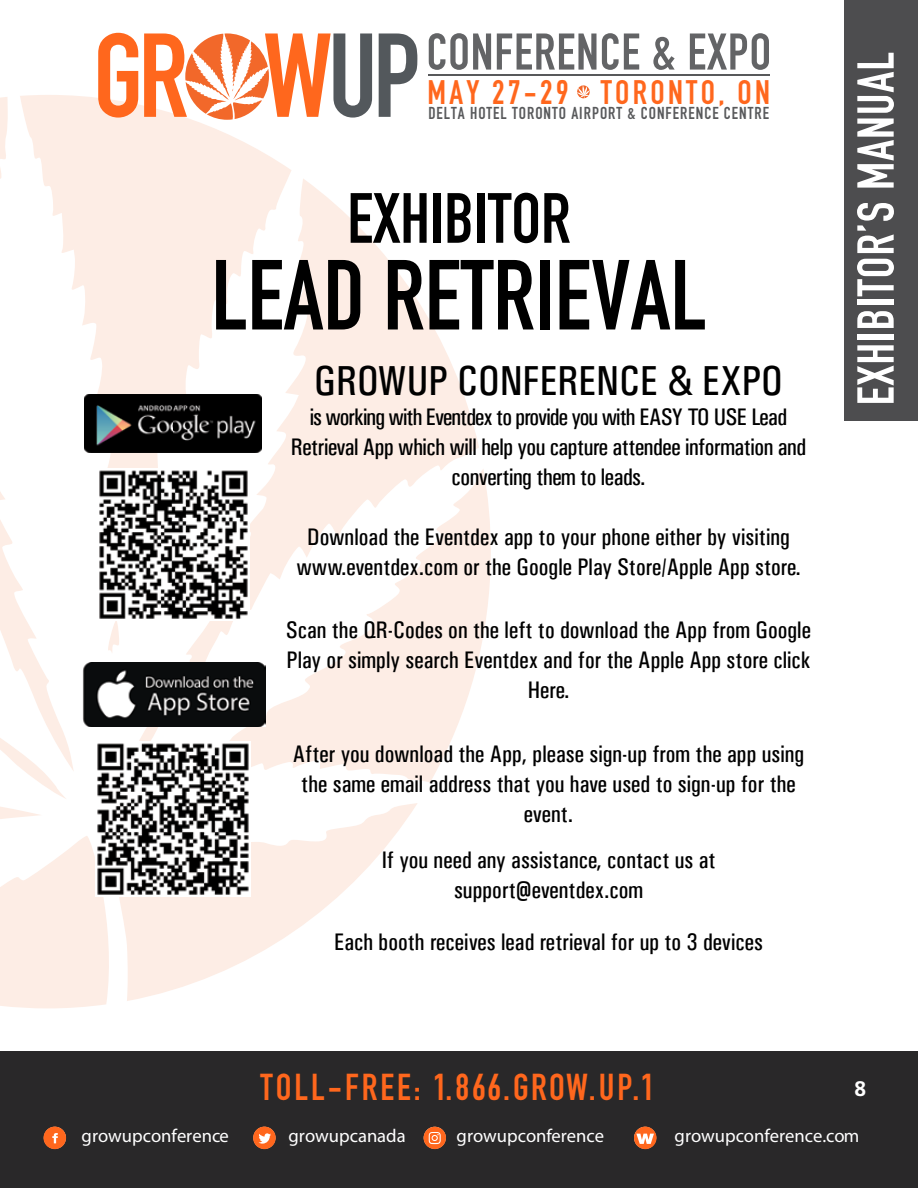
<style>
.page{position:relative;width:918px;height:1188px;background:#fff}
.page>*{position:absolute;margin:0;border:0;box-sizing:border-box;transform-origin:0 0}
.t1{font:117.15px "DIN Engschrift";color:#53585c}
.t2{font:117.15px "DIN Engschrift";color:#ff671d}
.t3{font:97.65px "DIN Engschrift";color:#000}
.t4{font:69.75px "DIN Engschrift";color:#000}
.t5{font:51px "DIN Engschrift";letter-spacing:.02em;color:#fff}
.t6{font:50.7px "DIN Engschrift";letter-spacing:.02em;color:#636466}
.t7{font:42px "Univers Condensed";color:#000}
.t8{font:36.9px "DIN Engschrift";letter-spacing:.08em;color:#ff671d}
.t9{font:33.45px "DIN Engschrift";letter-spacing:.1em;color:#ff671d}
.t10{font:24px/30px "Univers Condensed";color:#000;text-align:center}
.t11{font:24px/30px "Univers Condensed";letter-spacing:-.02em;color:#000;text-align:center}
.t12{font:700 21px "Frutiger";color:#fff}
.t13{font:condensed 18.6px "Univers";color:#fff}
.t14{font:17.1px "DIN Engschrift";letter-spacing:.06em;color:#58595b}
.s1{color:#ff671d}
</style>
<div class="page">
<div style="left:845px;top:0;width:73px;height:421px;background:#4d4d4f"></div>
<div style="left:0;top:1051px;width:918px;height:137px;background:#292829"></div>
<svg style="left:20px;top:95px;width:271px;height:373px;fill:#fdede5"></svg>
<svg style="left:0;top:97px;width:74px;height:674px"></svg>
<svg style="left:113px;top:178px;width:366px;height:485px;fill:#fdede5"></svg>
<svg style="left:108px;top:621px;width:12px;height:32px"></svg>
<svg style="left:128px;top:469px;width:363px;height:313px;fill:#fdede5"></svg>
<svg style="left:0;top:836px;width:107px;height:172px"></svg>
<svg style="left:0;top:738px;width:67px;height:61px"></svg>
<svg style="left:101px;top:803px;width:316px;height:198px"></svg>
<svg style="left:0;top:807px;width:40px;height:12px"></svg>
<svg style="left:253px;top:1127px;width:23px;height:22px"></svg>
<svg style="left:43px;top:1127px;width:23px;height:22px"></svg>
<svg style="left:634px;top:1127px;width:23px;height:22px"></svg>
<svg style="left:424px;top:1127px;width:22px;height:22px"></svg>
<svg style="left:185px;top:33px;width:84px;height:87px"></svg>
<hr style="left:428px;top:74px;width:342px;height:2px;background:#58595b">
<svg style="left:577px;top:85px;width:13px;height:13px"></svg>
<img style="left:82px;top:663px;width:183px;height:64px">
<img style="left:99px;top:468px;width:150px;height:153px">
<img style="left:96px;top:741px;width:155px;height:155px">
<img style="left:84px;top:394px;width:178px;height:58px">
<h1 class="t2" style="left:93px;top:7px;width:97px">GR</h1>
<h1 class="t1" style="left:263px;top:7px;width:159px"><span class="s1">W</span>UP</h1>
<h3 class="t6" style="left:427px;top:22px;width:346px">CONFERENCE &amp; EXPO</h3>
<h3 class="t9" style="left:427px;top:72px;width:344px">MAY 27-29 TORONTO, ON</h3>
<p class="t14" style="left:428px;top:103px;width:342px">DELTA HOTEL TORONTO AIRPORT &amp; CONFERENCE CENTRE</p>
<h3 class="t4" style="left:347px;top:177px;width:225px">EXHIBITOR</h3>
<h2 class="t3" style="left:211px;top:238px;width:497px">LEAD RETRIEVAL</h2>
<h3 class="t7" style="left:314px;top:356px;width:470px">GROWUP CONFERENCE &amp; EXPO</h3>
<p class="t11" style="left:291px;top:402px;width:517px">is working with Eventdex to provide you with EASY TO USE Lead<br>Retrieval App which will help you capture attendee information and converting them to leads.</p>
<p class="t10" style="left:296px;top:522px;width:506px">Download the Eventdex app to your phone either by visiting www.eventdex.com or the Google Play Store/Apple App store.</p>
<p class="t10" style="left:286px;top:615px;width:526px">Scan the QR-Codes on the left to download the App from Google<br>Play or simply search Eventdex and for the Apple App store click<br>Here.</p>
<p class="t10" style="left:293px;top:738px;width:513px">After you download the App, please sign-up from the app using the same email address that you have used to sign-up for the event.</p>
<p class="t10" style="left:382px;top:845px;width:335px">If you need any assistance, contact us at support@eventdex.com</p>
<p class="t10" style="left:334px;top:927px;width:431px">Each booth receives lead retrieval for up to 3 devices</p>
<h3 class="t5" style="left:846px;top:405px;width:355px;rotate:-90deg">EXHIBITOR’S MANUAL</h3>
<h3 class="t8" style="left:261px;top:1065px;width:395px">TOLL-FREE: 1.866.GROW.UP.1</h3>
<p class="t12" style="left:854px;top:1076px;width:13px">8</p>
<p class="t13" style="left:82px;top:1125px;width:149px">growupconference</p>
<p class="t13" style="left:289px;top:1125px;width:119px">growupcanada</p>
<p class="t13" style="left:457px;top:1125px;width:149px">growupconference</p>
<p class="t13" style="left:675px;top:1125px;width:186px">growupconference.com</p>
</div>
